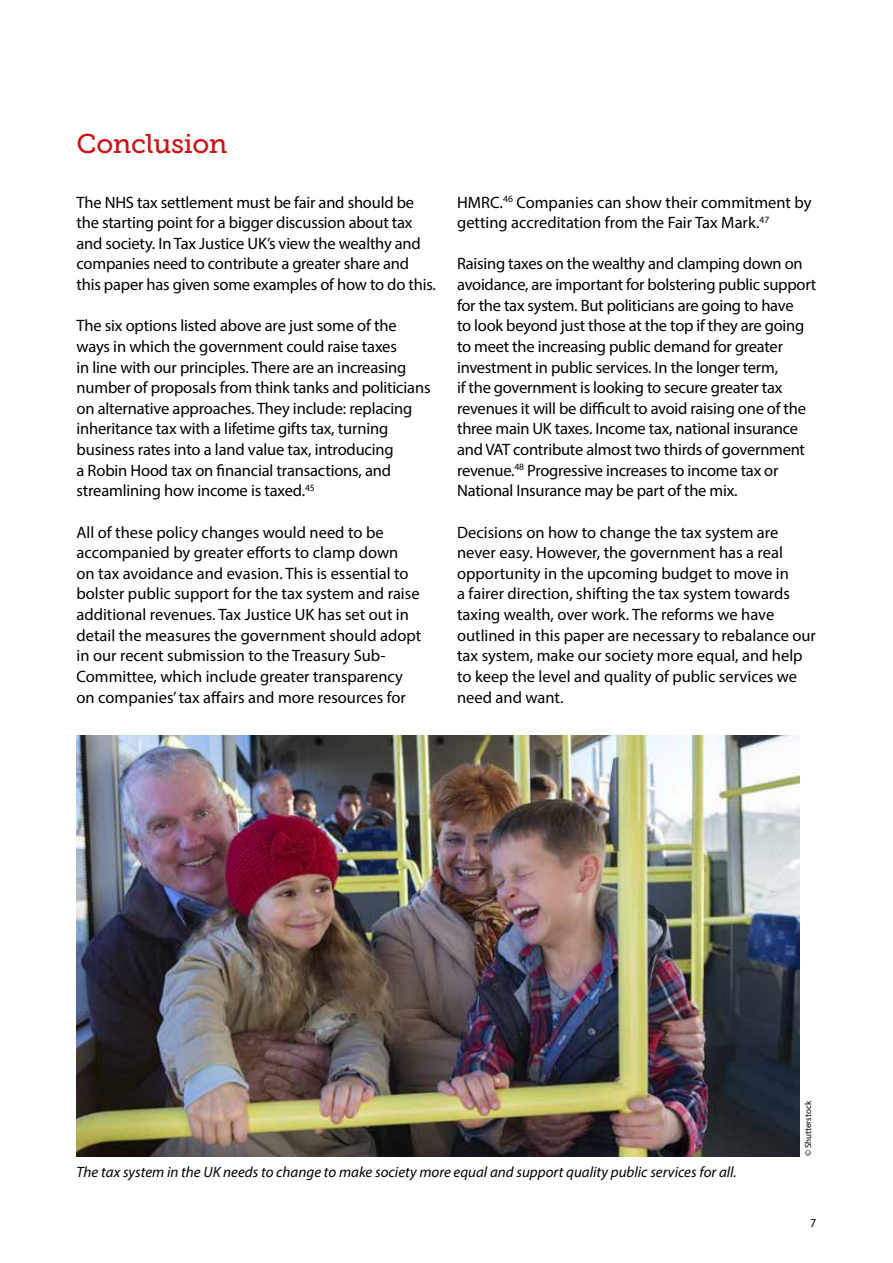
<style>
.page{position:relative;width:893px;height:1263px;background:#fff}
.page>*{position:absolute;margin:0;border:0;box-sizing:border-box;transform-origin:0 0}
.t1{font:27px "Museo Slab 500";letter-spacing:-.01em;color:#cc1417}
.t2{font:16.5px/20.7px "Myriad Pro";letter-spacing:-.01em;color:#000}
.t3{font:italic 15px "Myriad Pro";color:#000}
.t4{font:12px "Myriad Pro";color:#000}
.t5{font:9px "Myriad Pro";color:#000}
</style>
<div class="page">
<img style="left:77px;top:736px;width:722px;height:420px">
<h1 class="t1" style="left:77px;top:129px;width:153px">Conclusion</h1>
<p class="t2" style="left:77px;top:191px;width:361px">The NHS tax settlement must be fair and should be the starting point for a bigger discussion about tax and society. In Tax Justice UK’s view the wealthy and companies need to contribute a greater share and this paper has given some examples of how to do this.</p>
<p class="t2" style="left:77px;top:315px;width:355px">The six options listed above are just some of the ways in which the government could raise taxes<br>in line with our principles. There are an increasing number of proposals from think tanks and politicians on alternative approaches. They include: replacing inheritance tax with a lifetime gifts tax, turning business rates into a land value tax, introducing<br>a Robin Hood tax on financial transactions, and streamlining how income is taxed.<sup>45</sup></p>
<p class="t2" style="left:77px;top:521px;width:346px">All of these policy changes would need to be accompanied by greater efforts to clamp down<br>on tax avoidance and evasion. This is essential to bolster public support for the tax system and raise additional revenues. Tax Justice UK has set out in detail the measures the government should adopt in our recent submission to the Treasury Sub-Committee, which include greater transparency on companies’ tax affairs and more resources for</p>
<p class="t2" style="left:457px;top:191px;width:356px">HMRC.<sup>46</sup> Companies can show their commitment by getting accreditation from the Fair Tax Mark.<sup>47</sup></p>
<p class="t2" style="left:457px;top:253px;width:361px">Raising taxes on the wealthy and clamping down on avoidance, are important for bolstering public support for the tax system. But politicians are going to have<br>to look beyond just those at the top if they are going to meet the increasing public demand for greater investment in public services. In the longer term,<br>if the government is looking to secure greater tax revenues it will be difficult to avoid raising one of the three main UK taxes. Income tax, national insurance and VAT contribute almost two thirds of government revenue.<sup>48</sup> Progressive increases to income tax or National Insurance may be part of the mix.</p>
<p class="t2" style="left:457px;top:521px;width:360px">Decisions on how to change the tax system are never easy. However, the government has a real opportunity in the upcoming budget to move in<br>a fairer direction, shifting the tax system towards taxing wealth, over work. The reforms we have outlined in this paper are necessary to rebalance our tax system, make our society more equal, and help to keep the level and quality of public services we need and want.</p>
<p class="t5" style="left:803px;top:1156px;width:57px;rotate:-90deg">© Shutterstock</p>
<p class="t3" style="left:77px;top:1163px;width:662px">The tax system in the UK needs to change to make society more equal and support quality public services for all.</p>
<p class="t4" style="left:810px;top:1216px;width:8px">7</p>
</div>
